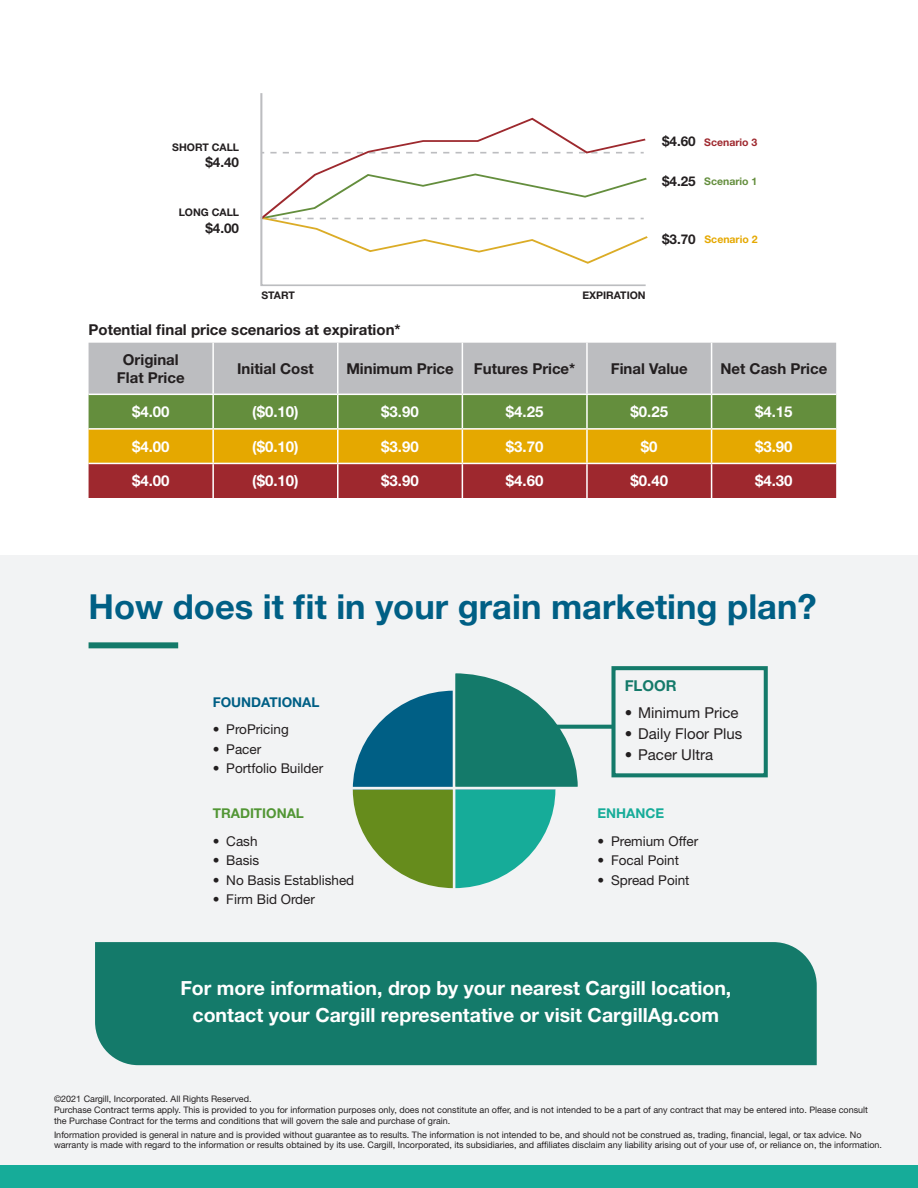
<style>
.page{position:relative;width:918px;height:1188px;background:#fff}
.page>*{position:absolute;margin:0;border:0;box-sizing:border-box;transform-origin:0 0}
.t1{font:700 34.5px "Helvetica Neue LT Std";color:#005f85}
.Header_2{font:700 19.5px "Helvetica Neue LT Std";color:#fff}
.Body{font:700 15px "Helvetica Neue LT Std";color:#231f20}
.Body-2{font:700 15px "Helvetica Neue LT Std";color:#fff}
.t2{font:15px "Helvetica Neue LT Std";color:#231f20}
.Header_2-2{font:700 15px "Helvetica Neue LT Std";color:#147a6a}
.t3{font:13.5px "Helvetica Neue LT Std";color:#231f20}
.Body-3{font:700 13.5px "Helvetica Neue LT Std";color:#231f20}
.Header_2-3{font:700 13.5px "Helvetica Neue LT Std";color:#005f85}
.Header_2-4{font:700 13.5px "Helvetica Neue LT Std";color:#529635}
.Header_2-5{font:700 13.5px "Helvetica Neue LT Std";color:#16ac99}
.Body-4{font:700 10.5px "Helvetica Neue LT Std";color:#231f20}
.Body-5{font:700 10.5px "Helvetica Neue LT Std";color:#9e282e}
.Body-6{font:700 10.5px "Helvetica Neue LT Std";color:#648e3d}
.Body-7{font:700 10.5px "Helvetica Neue LT Std";color:#e5a800}
.Body-8{font:9px/10.8px "Helvetica Neue LT Std";color:#231f20}
</style>
<div class="page">
<div style="left:0;top:1163px;width:918px;height:24px;background:#16ac99"></div>
<div style="left:0;top:555px;width:918px;height:609px;background:#f2f3f4"></div>
<svg style="left:89px;top:343px;width:747px;height:155px;background:#ab8d59"></svg>
<hr style="left:212px;top:343px;width:2px;height:51px;background:#fff">
<hr style="left:337px;top:343px;width:2px;height:51px;background:#fff">
<hr style="left:462px;top:343px;width:1px;height:51px;background:#fff">
<hr style="left:586px;top:343px;width:2px;height:51px;background:#fff">
<hr style="left:212px;top:395px;width:2px;height:33px;background:#fff">
<hr style="left:337px;top:395px;width:2px;height:33px;background:#fff">
<hr style="left:462px;top:395px;width:1px;height:33px;background:#fff">
<hr style="left:586px;top:395px;width:2px;height:33px;background:#fff">
<hr style="left:89px;top:428px;width:124px;height:2px;background:#fff">
<hr style="left:213px;top:428px;width:125px;height:2px;background:#fff">
<hr style="left:212px;top:430px;width:2px;height:33px;background:#fff">
<hr style="left:338px;top:428px;width:124px;height:2px;background:#fff">
<hr style="left:337px;top:430px;width:2px;height:33px;background:#fff">
<hr style="left:462px;top:428px;width:125px;height:2px;background:#fff">
<hr style="left:462px;top:430px;width:1px;height:33px;background:#fff">
<hr style="left:587px;top:428px;width:125px;height:2px;background:#fff">
<hr style="left:586px;top:430px;width:2px;height:33px;background:#fff">
<hr style="left:712px;top:428px;width:124px;height:2px;background:#fff">
<hr style="left:89px;top:463px;width:124px;height:1px;background:#fff">
<hr style="left:213px;top:463px;width:125px;height:1px;background:#fff">
<hr style="left:212px;top:464px;width:2px;height:34px;background:#fff">
<hr style="left:338px;top:463px;width:124px;height:1px;background:#fff">
<hr style="left:337px;top:464px;width:2px;height:34px;background:#fff">
<hr style="left:462px;top:463px;width:125px;height:1px;background:#fff">
<hr style="left:462px;top:464px;width:1px;height:34px;background:#fff">
<hr style="left:587px;top:463px;width:125px;height:1px;background:#fff">
<hr style="left:586px;top:464px;width:2px;height:34px;background:#fff">
<hr style="left:712px;top:463px;width:124px;height:1px;background:#fff">
<hr style="left:89px;top:394px;width:124px;height:1px;background:#fff">
<hr style="left:213px;top:394px;width:125px;height:1px;background:#fff">
<hr style="left:338px;top:394px;width:124px;height:1px;background:#fff">
<hr style="left:462px;top:394px;width:125px;height:1px;background:#fff">
<hr style="left:587px;top:394px;width:125px;height:1px;background:#fff">
<hr style="left:712px;top:394px;width:124px;height:1px;background:#fff">
<hr style="left:711px;top:343px;width:1px;height:51px;background:#fff">
<hr style="left:711px;top:395px;width:1px;height:33px;background:#fff">
<hr style="left:711px;top:430px;width:1px;height:33px;background:#fff">
<hr style="left:711px;top:464px;width:1px;height:34px;background:#fff">
<svg style="left:260px;top:93px;width:388px;height:193px"></svg>
<svg style="left:353px;top:673px;width:230px;height:215px"></svg>
<hr style="left:453px;top:788px;width:2px;height:110px;background:#f2f3f4">
<hr style="left:337px;top:787px;width:117px;height:2px;background:#f2f3f4">
<svg style="left:609px;top:666px;width:159px;height:112px"></svg>
<hr style="left:487px;top:725px;width:128px;height:4px;background:#147a6a">
<div style="left:89px;top:642px;width:89px;height:6px;background:#147a6a"></div>
<div style="left:95px;top:942px;width:722px;height:123px;background:#147a6a"></div>
<p class="Body-4" style="left:172px;top:141px;width:68px">SHORT CALL</p>
<p class="Body-3" style="left:205px;top:154px;width:35px">$4.40</p>
<p class="Body-4" style="left:179px;top:206px;width:62px">LONG CALL</p>
<p class="Body-3" style="left:205px;top:219px;width:35px">$4.00</p>
<p class="Body-3" style="left:662px;top:133px;width:35px">$4.60</p>
<p class="Body-5" style="left:704px;top:135px;width:55px">Scenario 3</p>
<p class="Body-6" style="left:704px;top:175px;width:55px">Scenario 1</p>
<p class="Body-3" style="left:662px;top:173px;width:35px">$4.25</p>
<p class="Body-3" style="left:662px;top:231px;width:35px">$3.70</p>
<p class="Body-7" style="left:705px;top:233px;width:55px">Scenario 2</p>
<p class="Body-4" style="left:262px;top:288px;width:35px">START</p>
<p class="Body-4" style="left:582px;top:288px;width:65px">EXPIRATION</p>
<p class="Body" style="left:89px;top:320px;width:314px">Potential final price scenarios at expiration*</p>
<p class="Body" style="left:123px;top:350px;width:57px">Original</p>
<p class="Body" style="left:117px;top:368px;width:69px">Flat Price</p>
<p class="Body" style="left:237px;top:359px;width:78px">Initial Cost</p>
<p class="Body" style="left:346px;top:359px;width:109px">Minimum Price</p>
<p class="Body" style="left:474px;top:359px;width:103px">Futures Price*</p>
<p class="Body" style="left:611px;top:359px;width:78px">Final Value</p>
<p class="Body" style="left:720px;top:359px;width:108px">Net Cash Price</p>
<p class="Body-2" style="left:132px;top:402px;width:39px">$4.00</p>
<p class="Body-2" style="left:252px;top:402px;width:48px">($0.10)</p>
<p class="Body-2" style="left:381px;top:402px;width:39px">$3.90</p>
<p class="Body-2" style="left:506px;top:402px;width:39px">$4.25</p>
<p class="Body-2" style="left:631px;top:402px;width:39px">$0.25</p>
<p class="Body-2" style="left:755px;top:402px;width:39px">$4.15</p>
<p class="Body-2" style="left:132px;top:437px;width:39px">$4.00</p>
<p class="Body-2" style="left:252px;top:437px;width:48px">($0.10)</p>
<p class="Body-2" style="left:381px;top:437px;width:39px">$3.90</p>
<p class="Body-2" style="left:506px;top:437px;width:39px">$3.70</p>
<p class="Body-2" style="left:641px;top:437px;width:18px">$0</p>
<p class="Body-2" style="left:755px;top:437px;width:39px">$3.90</p>
<p class="Body-2" style="left:132px;top:471px;width:39px">$4.00</p>
<p class="Body-2" style="left:252px;top:471px;width:48px">($0.10)</p>
<p class="Body-2" style="left:381px;top:471px;width:39px">$3.90</p>
<p class="Body-2" style="left:506px;top:471px;width:39px">$4.60</p>
<p class="Body-2" style="left:631px;top:471px;width:39px">$0.40</p>
<p class="Body-2" style="left:755px;top:471px;width:39px">$4.30</p>
<p class="t1" style="left:89px;top:585px;width:730px">How does it fit in your grain marketing plan?</p>
<p class="Header_2-3" style="left:213px;top:694px;width:108px">FOUNDATIONAL</p>
<p class="t3" style="left:213px;top:722px;width:77px">• ProPricing</p>
<p class="t3" style="left:213px;top:741px;width:50px">• Pacer</p>
<p class="t3" style="left:213px;top:761px;width:112px">• Portfolio Builder</p>
<p class="Header_2-4" style="left:213px;top:805px;width:93px">TRADITIONAL</p>
<p class="t3" style="left:213px;top:833px;width:46px">• Cash</p>
<p class="t3" style="left:213px;top:852px;width:48px">• Basis</p>
<p class="t3" style="left:213px;top:872px;width:143px">• No Basis Established</p>
<p class="t3" style="left:213px;top:891px;width:104px">• Firm Bid Order</p>
<p class="Header_2-2" style="left:625px;top:676px;width:53px">FLOOR</p>
<p class="t2" style="left:625px;top:704px;width:115px">• Minimum Price</p>
<p class="t2" style="left:625px;top:725px;width:119px">• Daily Floor Plus</p>
<p class="t2" style="left:625px;top:746px;width:90px">• Pacer Ultra</p>
<p class="Header_2-5" style="left:598px;top:805px;width:68px">ENHANCE</p>
<p class="t3" style="left:598px;top:833px;width:102px">• Premium Offer</p>
<p class="t3" style="left:598px;top:852px;width:83px">• Focal Point</p>
<p class="t3" style="left:598px;top:872px;width:94px">• Spread Point</p>
<p class="Header_2" style="left:180px;top:976px;width:552px">For more information, drop by your nearest Cargill location,</p>
<p class="Header_2" style="left:193px;top:1003px;width:528px">contact your Cargill representative or visit CargillAg.com</p>
<p class="Body-8" style="left:54px;top:1093px;width:199px">©2021 Cargill, Incorporated. All Rights Reserved.</p>
<p class="Body-8" style="left:54px;top:1104px;width:816px">Purchase Contract terms apply. This is provided to you for information purposes only, does not constitute an offer, and is not intended to be a part of any contract that may be entered into. Please consult the Purchase Contract for the terms and conditions that will govern the sale and purchase of grain.</p>
<p class="Body-8" style="left:54px;top:1129px;width:830px">Information provided is general in nature and is provided without guarantee as to results. The information is not intended to be, and should not be construed as, trading, financial, legal, or tax advice. No warranty is made with regard to the information or results obtained by its use. Cargill, Incorporated, its subsidiaries, and affiliates disclaim any liability arising out of your use of, or reliance on, the information.</p>
</div>
